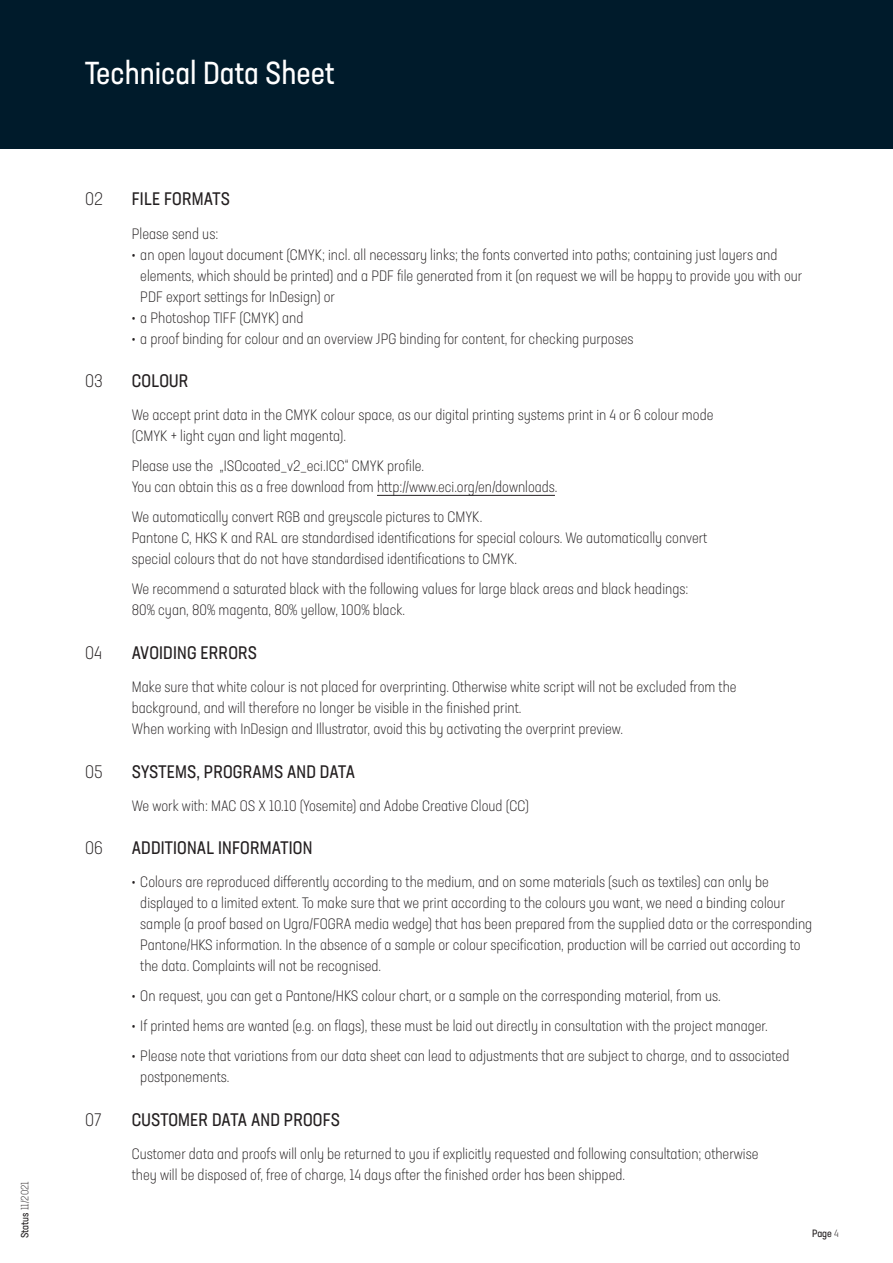
<style>
.page{position:relative;width:893px;height:1263px;background:#fff}
.page>*{position:absolute;margin:0;border:0;box-sizing:border-box;transform-origin:0 0}
.t1{font:condensed 31.5px "Neusa Next Pro";color:#fff}
.t2{font:condensed 18px "Neusa Next Pro";letter-spacing:.01em;color:#231f20}
.t3{font:300 condensed 18px "Neusa Next Pro";color:#231f20}
.t4{font:300 condensed 15px/21px "Neusa Next Pro";color:#231f20}
.t5{font:300 condensed 10.5px "Neusa Next Pro";color:#231f20}
.t6{font:condensed 10.5px "Neusa Next Pro";color:#231f20}
.s1{font-weight:400}
.s2{font-weight:300}
</style>
<div class="page">
<hr style="left:377px;top:495px;width:178px;height:1px;background:#231f20">
<div style="left:0;top:0;width:893px;height:149px;background:#001b2b"></div>
<p class="t5" style="left:19px;top:1238px;width:58px;rotate:-90deg"><span class="s1">Status</span> 11/2021</p>
<h1 class="t1" style="left:85px;top:53px;width:251px">Technical Data Sheet</h1>
<p class="t3" style="left:85px;top:188px;width:19px">02</p>
<p class="t2" style="left:132px;top:188px;width:100px">FILE FORMATS</p>
<p class="t4" style="left:132px;top:223px;width:88px">Please send us:</p>
<p class="t4" style="left:140px;top:244px;width:663px;text-indent:-9px">• an open layout document (CMYK; incl. all necessary links; the fonts converted into paths; containing just layers and elements, which should be printed) and a PDF file generated from it (on request we will be happy to provide you with our<br>PDF export settings for InDesign) or</p>
<p class="t4" style="left:132px;top:307px;width:173px">• a Photoshop TIFF (CMYK) and</p>
<p class="t4" style="left:132px;top:328px;width:503px">• a proof binding for colour and an overview JPG binding for content, for checking purposes</p>
<p class="t3" style="left:85px;top:370px;width:19px">03</p>
<p class="t2" style="left:132px;top:370px;width:58px">COLOUR</p>
<p class="t4" style="left:132px;top:404px;width:583px">We accept print data in the CMYK colour space, as our digital printing systems print in 4 or 6 colour mode (CMYK + light cyan and light magenta).</p>
<p class="t4" style="left:132px;top:455px;width:427px">Please use the „ISOcoated_v2_eci.ICC“ CMYK profile.<br>You can obtain this as a free download from http://www.eci.org/en/downloads.</p>
<p class="t4" style="left:132px;top:506px;width:577px">We automatically convert RGB and greyscale pictures to CMYK.<br>Pantone C, HKS K and RAL are standardised identifications for special colours. We automatically convert special colours that do not have standardised identifications to CMYK.</p>
<p class="t4" style="left:132px;top:578px;width:558px">We recommend a saturated black with the following values for large black areas and black headings:<br>80% cyan, 80% magenta, 80% yellow, 100% black.</p>
<p class="t3" style="left:85px;top:642px;width:18px">04</p>
<p class="t2" style="left:132px;top:642px;width:127px">AVOIDING ERRORS</p>
<p class="t4" style="left:132px;top:676px;width:606px">Make sure that white colour is not placed for overprinting. Otherwise white script will not be excluded from the background, and will therefore no longer be visible in the finished print.<br>When working with InDesign and Illustrator, avoid this by activating the overprint preview.</p>
<p class="t3" style="left:85px;top:760px;width:19px">05</p>
<p class="t2" style="left:132px;top:760px;width:225px">SYSTEMS, PROGRAMS AND DATA</p>
<p class="t4" style="left:132px;top:795px;width:399px">We work with: MAC OS X 10.10 (Yosemite) and Adobe Creative Cloud (CC)</p>
<p class="t3" style="left:85px;top:837px;width:19px">06</p>
<p class="t2" style="left:132px;top:837px;width:182px">ADDITIONAL INFORMATION</p>
<p class="t4" style="left:140px;top:871px;width:673px;text-indent:-9px">• Colours are reproduced differently according to the medium, and on some materials (such as textiles) can only be displayed to a limited extent. To make sure that we print according to the colours you want, we need a binding colour sample (a proof based on Ugra/FOGRA media wedge) that has been prepared from the supplied data or the corresponding Pantone/HKS information. In the absence of a sample or colour specification, production will be carried out according to the data. Complaints will not be recognised.</p>
<p class="t4" style="left:132px;top:985px;width:590px">• On request, you can get a Pantone/HKS colour chart, or a sample on the corresponding material, from us.</p>
<p class="t4" style="left:132px;top:1015px;width:637px">• If printed hems are wanted (e.g. on flags), these must be laid out directly in consultation with the project manager.</p>
<p class="t4" style="left:140px;top:1045px;width:651px;text-indent:-9px">• Please note that variations from our data sheet can lead to adjustments that are subject to charge, and to associated postponements.</p>
<p class="t3" style="left:85px;top:1108px;width:18px">07</p>
<p class="t2" style="left:132px;top:1108px;width:210px">CUSTOMER DATA AND PROOFS</p>
<p class="t4" style="left:132px;top:1143px;width:628px">Customer data and proofs will only be returned to you if explicitly requested and following consultation; otherwise they will be disposed of, free of charge, 14 days after the finished order has been shipped.</p>
<p class="t6" style="left:812px;top:1227px;width:28px">Page <span class="s2">4</span></p>
</div>
